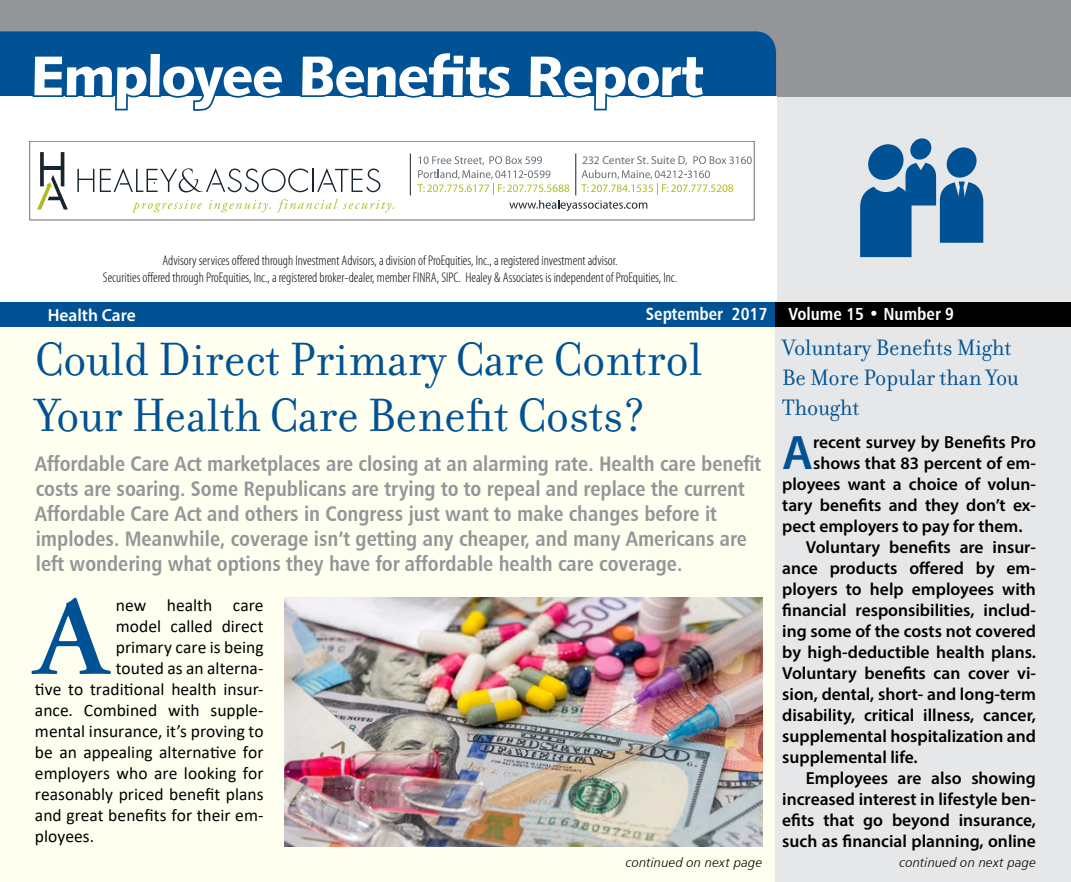
<style>
.page{position:relative;width:1071px;height:882px;background:#fff}
.page>*{position:absolute;margin:0;border:0;box-sizing:border-box;transform-origin:0 0}
.t1{font:600 112.52px "Adobe Garamond Pro";color:#005295;scale:1.05 1}
.t2{font:56px "Humanist 531 BT Black A";letter-spacing:-.025em;color:#fff}
.t3{font:50.4px/56px "Filosofia";color:#005295}
.t4{font:600 48.65px "Myriad Pro";color:#005295}
.t5{font:24.15px/29.8px "Filosofia";color:#005295}
.t6{font:21px/25.2px "Humanist 777 BT Bold Condensed B";color:#939598}
.t7{font:600 17.5px "Myriad Pro";color:#000}
.t8{font:17.5px "Calibri";color:#000}
.t9{font:17.5px "Humanist 777 BT Bold Condensed B";color:#fff}
.t10{font:600 17.5px "Myriad Pro";color:#fff}
.t11{font:300 condensed 14px/16.8px "Myriad Pro";color:#000;text-align:center}
.t12{font:13.12px "Humanist 777 BT Light Italic B";letter-spacing:.015em;color:#000}
.t13{font:11.55px "Myriad Pro";color:#687177}
</style>
<div class="page">
<div style="left:1px;top:1px;width:1070px;height:881px;background:#fffff0"></div>
<div style="left:776px;top:75px;width:295px;height:807px;background:#e6e7e8"></div>
<div style="left:0;top:0;width:1071px;height:96px;background:#939598"></div>
<div style="left:0;top:31px;width:776px;height:65px;background:#005295"></div>
<div style="left:0;top:96px;width:776px;height:205px;background:#fff"></div>
<svg style="left:910px;top:138px;width:22px;height:22px"></svg>
<svg style="left:860px;top:144px;width:123px;height:113px"></svg>
<div style="left:0;top:303px;width:776px;height:24px;background:#005295"></div>
<div style="left:776px;top:303px;width:295px;height:24px;background:#000"></div>
<svg style="left:31px;top:50px;width:254px;height:61px"></svg>
<div style="left:299px;top:50px;width:215px;height:48px;background:#005295"></div>
<svg style="left:527px;top:53px;width:180px;height:58px"></svg>
<img style="left:285px;top:598px;width:478px;height:249px">
<svg style="left:77px;top:169px;width:17px;height:23px"></svg>
<svg style="left:100px;top:168px;width:280px;height:24px"></svg>
<svg style="left:37px;top:175px;width:31px;height:35px"></svg>
<hr style="left:61px;top:152px;width:3px;height:34px;background:#17252d">
<svg style="left:40px;top:152px;width:4px;height:34px"></svg>
<hr style="left:43px;top:167px;width:20px;height:3px;background:#17252d">
<svg style="left:133px;top:200px;width:69px;height:12px"></svg>
<svg style="left:209px;top:200px;width:62px;height:12px"></svg>
<svg style="left:277px;top:199px;width:117px;height:13px"></svg>
<svg style="left:417px;top:156px;width:334px;height:55px"></svg>
<div style="left:29px;top:141px;width:725px;height:79px;border:1px solid #687177"></div>
<hr style="left:410px;top:153px;width:1px;height:42px;background:#17252d">
<hr style="left:575px;top:153px;width:1px;height:42px;background:#17252d">
<h2 class="t2" style="left:31px;top:40px;width:674px">Employee Benefits Report</h2>
<p class="t13" style="left:582px;top:154px;width:107px">232 Center St. Suite D,</p>
<p class="t11" style="left:103px;top:252px;width:576px">Advisory services offered through Investment Advisors, a division of ProEquities, Inc., a registered investment advisor.<br>Securities offered through ProEquities, Inc., a registered broker-dealer, member FINRA, SIPC. Healey &amp; Associates is independent of ProEquities, Inc.</p>
<p class="t10" style="left:48px;top:304px;width:90px">Health Care</p>
<p class="t9" style="left:646px;top:303px;width:310px">September 2017 Volume 15 • Number 9</p>
<h3 class="t3" style="left:35px;top:332px;width:669px">Could Direct Primary Care Control<br>Your Health Care Benefit Costs?</h3>
<p class="t6" style="left:35px;top:450px;width:728px">Affordable Care Act marketplaces are closing at an alarming rate. Health care benefit costs are soaring. Some Republicans are trying to to repeal and replace the current Affordable Care Act and others in Congress just want to make changes before it implodes. Meanwhile, coverage isn’t getting any cheaper, and many Americans are left wondering what options they have for affordable health care coverage.</p>
<h1 class="t1" style="left:35px;top:573px;width:72px">A</h1>
<p class="t8" style="left:116px;top:593px;width:149px">new health care</p>
<p class="t8" style="left:116px;top:614px;width:149px">model called direct</p>
<p class="t8" style="left:116px;top:635px;width:149px">primary care is being</p>
<p class="t8" style="left:116px;top:656px;width:149px">touted as an alterna-</p>
<p class="t8" style="left:35px;top:677px;width:230px">tive to traditional health insur-</p>
<p class="t8" style="left:35px;top:698px;width:230px">ance. Combined with supple-</p>
<p class="t8" style="left:35px;top:719px;width:230px">mental insurance, it’s proving to</p>
<p class="t8" style="left:35px;top:740px;width:230px">be an appealing alternative for</p>
<p class="t8" style="left:35px;top:761px;width:230px">employers who are looking for</p>
<p class="t8" style="left:35px;top:782px;width:230px">reasonably priced benefit plans</p>
<p class="t8" style="left:35px;top:803px;width:230px">and great benefits for their em-</p>
<p class="t8" style="left:35px;top:824px;width:61px">ployees.</p>
<h3 class="t5" style="left:782px;top:333px;width:238px">Voluntary Benefits Might<br>Be More Popular than You<br>Thought</h3>
<h3 class="t4" style="left:782px;top:422px;width:32px">A</h3>
<p class="t7" style="left:813px;top:431px;width:224px">recent survey by Benefits Pro</p>
<p class="t7" style="left:813px;top:452px;width:224px">shows that 83 percent of em-</p>
<p class="t7" style="left:782px;top:473px;width:255px">ployees want a choice of volun-</p>
<p class="t7" style="left:782px;top:494px;width:255px">tary benefits and they don’t ex-</p>
<p class="t7" style="left:782px;top:515px;width:242px">pect employers to pay for them.</p>
<p class="t7" style="left:806px;top:536px;width:232px">Voluntary benefits are insur-</p>
<p class="t7" style="left:782px;top:557px;width:255px">ance products offered by em-</p>
<p class="t7" style="left:782px;top:578px;width:255px">ployers to help employees with</p>
<p class="t7" style="left:782px;top:599px;width:255px">financial responsibilities, includ-</p>
<p class="t7" style="left:782px;top:620px;width:255px">ing some of the costs not covered</p>
<p class="t7" style="left:782px;top:641px;width:255px">by high-deductible health plans.</p>
<p class="t7" style="left:782px;top:662px;width:255px">Voluntary benefits can cover vi-</p>
<p class="t7" style="left:782px;top:683px;width:255px">sion, dental, short- and long-term</p>
<p class="t7" style="left:782px;top:704px;width:255px">disability, critical illness, cancer,</p>
<p class="t7" style="left:782px;top:725px;width:255px">supplemental hospitalization and</p>
<p class="t7" style="left:782px;top:746px;width:137px">supplemental life.</p>
<p class="t7" style="left:806px;top:767px;width:232px">Employees are also showing</p>
<p class="t7" style="left:782px;top:788px;width:255px">increased interest in lifestyle ben-</p>
<p class="t7" style="left:782px;top:809px;width:255px">efits that go beyond insurance,</p>
<p class="t7" style="left:782px;top:830px;width:255px">such as financial planning, online</p>
<p class="t12" style="left:626px;top:855px;width:138px">continued on next page</p>
<p class="t12" style="left:900px;top:855px;width:138px">continued on next page</p>
</div>
